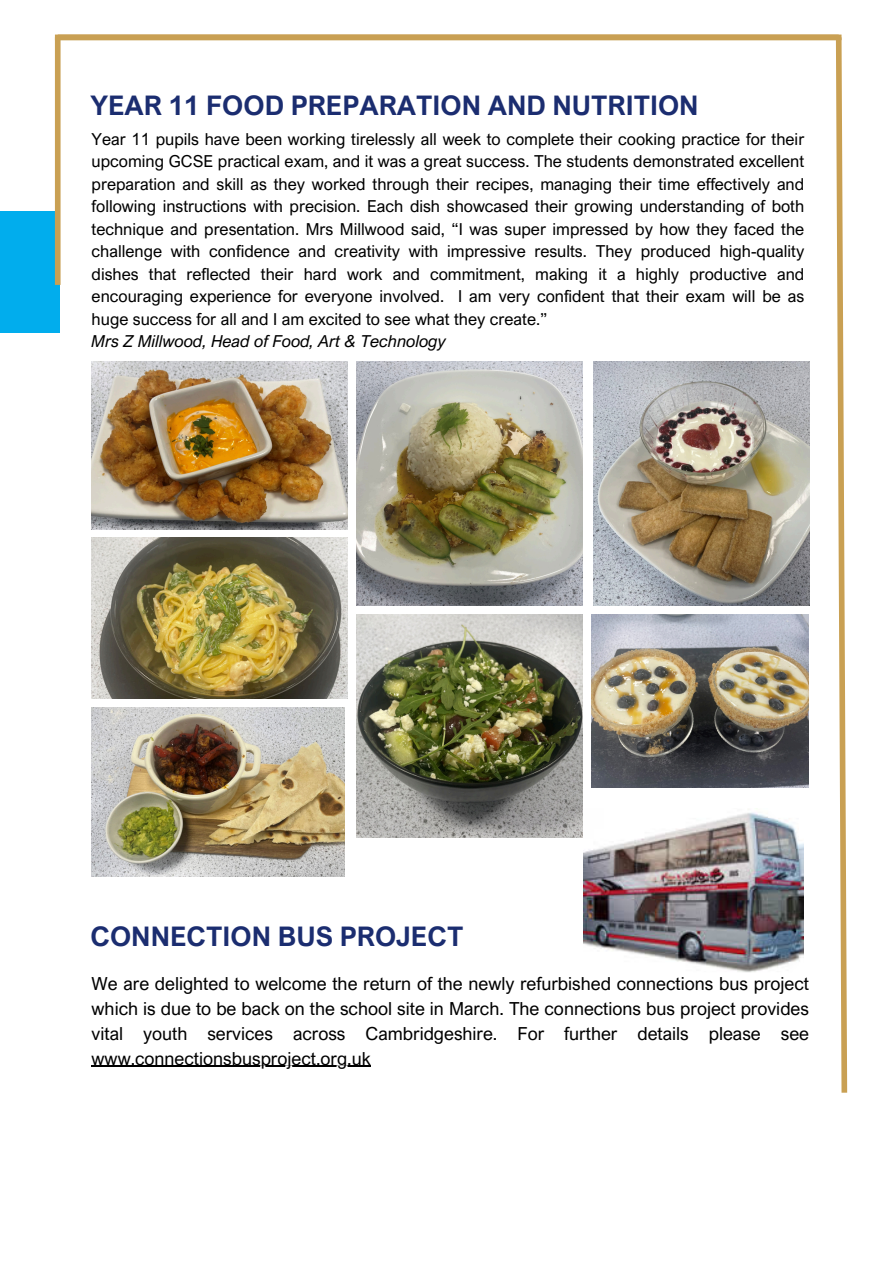
<style>
.page{position:relative;width:894px;height:1264px;background:#fff}
.page>*{position:absolute;margin:0;border:0;box-sizing:border-box;transform-origin:0 0}
.t1{font:700 27px "Arial Nova";color:#1b2d70}
.t2{font:18px/24.8px "Arial Nova";color:#000;text-align:justify}
.t3{font:16.5px/22.5px "Arial Nova";color:#000;text-align:justify}
.t4{font:italic 16.5px "Arial Nova";color:#000}
</style>
<div class="page">
<div style="left:0;top:211px;width:60px;height:122px;background:#01aded"></div>
<svg style="left:832px;top:34px;width:16px;height:1059px"></svg>
<div style="left:55px;top:37px;width:6px;height:248px;background:#c9a053"></div>
<div style="left:55px;top:35px;width:783px;height:5px;background:#c9a053"></div>
<img style="left:356px;top:614px;width:226px;height:223px">
<img style="left:356px;top:361px;width:226px;height:244px">
<img style="left:92px;top:707px;width:253px;height:169px">
<img style="left:593px;top:362px;width:216px;height:243px">
<img style="left:591px;top:614px;width:217px;height:173px">
<img style="left:92px;top:361px;width:255px;height:168px">
<img style="left:92px;top:538px;width:255px;height:160px">
<img style="left:583px;top:808px;width:220px;height:164px">
<hr style="left:92px;top:1065px;width:279px;height:1px;background:#000">
<p class="t1" style="left:90px;top:88px;width:609px">YEAR 11 FOOD PREPARATION AND NUTRITION</p>
<p class="t3" style="left:92px;top:127px;width:714px">Year 11 pupils have been working tirelessly all week to complete their cooking practice for their upcoming GCSE practical exam, and it was a great success. The students demonstrated excellent preparation and skill as they worked through their recipes, managing their time effectively and following instructions with precision. Each dish showcased their growing understanding of both technique and presentation. Mrs Millwood said, “I was super impressed by how they faced the challenge with confidence and creativity with impressive results. They produced high-quality dishes that reflected their hard work and commitment, making it a highly productive and encouraging experience for everyone involved. I am very confident that their exam will be as huge success for all and I am excited to see what they create.”</p>
<p class="t4" style="left:92px;top:331px;width:356px">Mrs Z Millwood, Head of Food, Art &amp; Technology</p>
<p class="t1" style="left:90px;top:919px;width:374px">CONNECTION BUS PROJECT</p>
<p class="t2" style="left:92px;top:971px;width:718px">We are delighted to welcome the return of the newly refurbished connections bus project which is due to be back on the school site in March. The connections bus project provides vital youth services across Cambridgeshire. For further details please see</p>
<h1 class="t2" style="left:92px;top:1045px;width:280px">www.connectionsbusproject.org.uk</h1>
</div>
